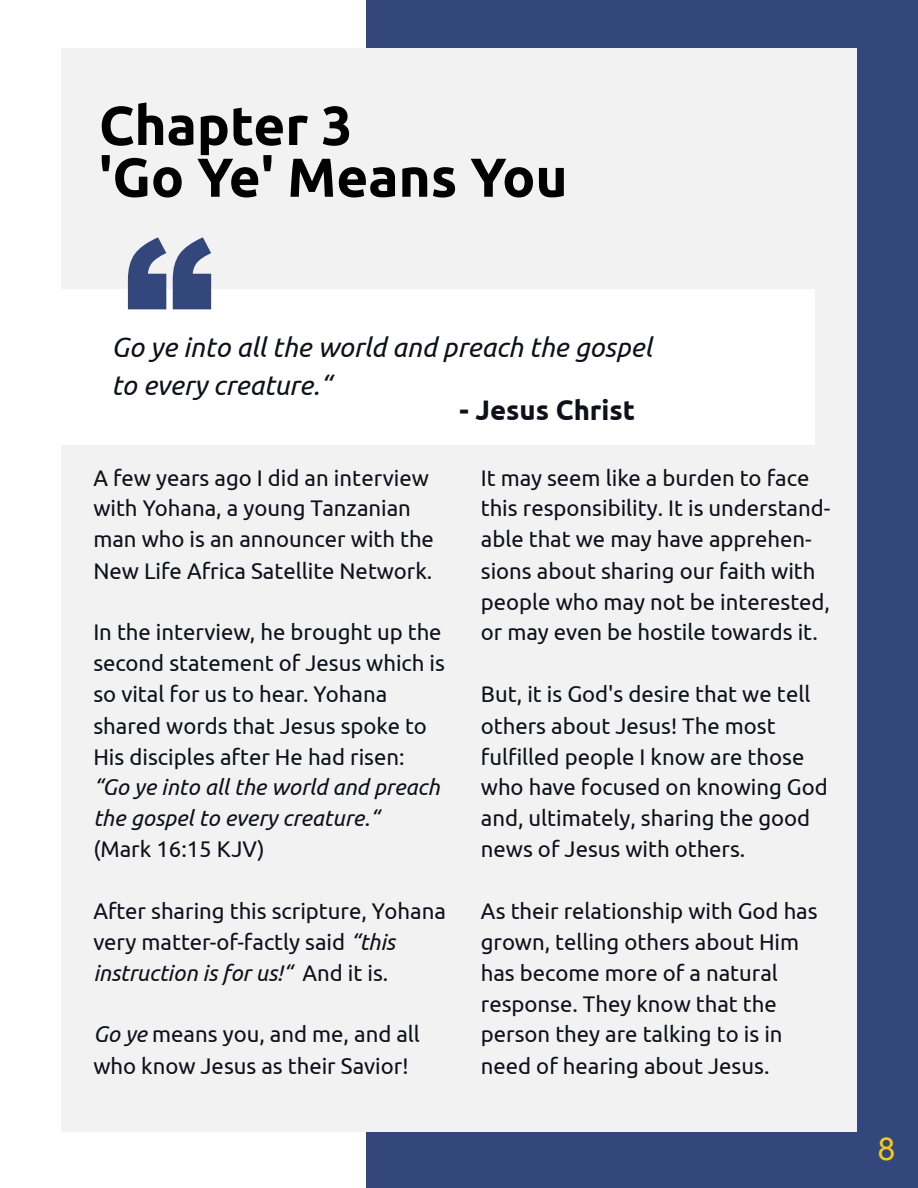
<style>
.page{position:relative;width:918px;height:1188px;background:#fff}
.page>*{position:absolute;margin:0;border:0;box-sizing:border-box;transform-origin:0 0}
.t1{font:700 54.75px/51.8px "Ubuntu";color:#000}
.t2{font:31.5px "Arial";color:#f7ca18}
.t3{font:700 27.6px "Ubuntu";color:#0e101a}
.t4{font:italic 27px/38.2px "Ubuntu";color:#0e101a}
.t5{font:22.05px/30.9px "Ubuntu";color:#0e101a}
.t6{font:italic 22.05px/30.8px "Ubuntu";color:#0e101a}
.s1{font-style:italic}
</style>
<div class="page">
<div style="left:366px;top:0;width:552px;height:1188px;background:#33477c"></div>
<div style="left:62px;top:48px;width:795px;height:1083px;background:#f2f2f2"></div>
<div style="left:62px;top:289px;width:753px;height:155px;background:#fff"></div>
<svg style="left:128px;top:237px;width:83px;height:72px"></svg>
<h1 class="t1" style="left:99px;top:104px;width:470px">Chapter 3<br>'Go Ye' Means You</h1>
<p class="t4" style="left:112px;top:329px;width:542px">Go ye into all the world and preach the gospel to every creature.“</p>
<p class="t3" style="left:460px;top:394px;width:177px">- Jesus Christ</p>
<p class="t5" style="left:93px;top:463px;width:342px">A few years ago I did an interview with Yohana, a young Tanzanian man who is an announcer with the<br>New Life Africa Satellite Network.</p>
<p class="t5" style="left:93px;top:618px;width:353px">In the interview, he brought up the second statement of Jesus which is so vital for us to hear. Yohana shared words that Jesus spoke to<br>His disciples after He had risen:</p>
<p class="t6" style="left:93px;top:773px;width:348px">“Go ye into all the world and preach the gospel to every creature.“</p>
<p class="t5" style="left:93px;top:834px;width:173px">(Mark 16:15 KJV)</p>
<p class="t5" style="left:93px;top:897px;width:354px">After sharing this scripture, Yohana very matter-of-factly said <span class="s1">“this instruction is for us!“</span> And it is.</p>
<p class="t5" style="left:93px;top:1019px;width:328px;line-height:32px"><span class="s1">Go ye</span> means you, and me, and all who know Jesus as their Savior!</p>
<p class="t5" style="left:481px;top:463px;width:351px">It may seem like a burden to face this responsibility. It is understand&shy;able that we may have apprehen&shy;sions about sharing our faith with people who may not be interested, or may even be hostile towards it.</p>
<p class="t5" style="left:481px;top:679px;width:348px">But, it is God's desire that we tell others about Jesus! The most<br>fulfi lled people I know are those who have focused on knowing God and, ultimately, sharing the good news of Jesus with others.</p>
<p class="t5" style="left:481px;top:897px;width:338px">As their relationship with God has grown, telling others about Him has become more of a natural response. They know that the person they are talking to is in need of hearing about Jesus.</p>
<h2 class="t2" style="left:878px;top:1131px;width:19px">8</h2>
</div>
